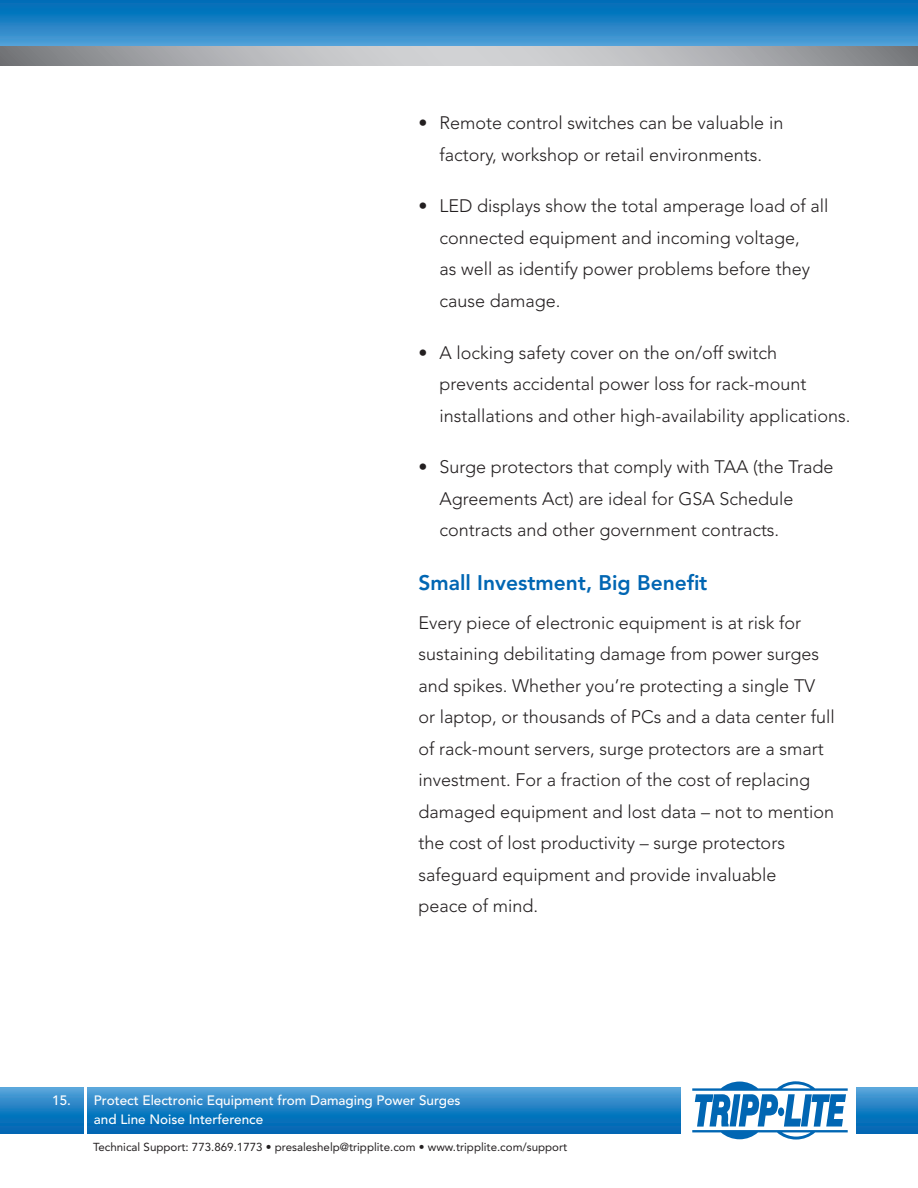
<style>
.page{position:relative;width:918px;height:1188px;background:#fff}
.page>*{position:absolute;margin:0;border:0;box-sizing:border-box;transform-origin:0 0}
.t1{font:800 21px "Avenir";color:#0166b3}
.t2{font:300 18px/31.5px "Avenir";color:#231f20}
.t3{font:500 13.5px/19.5px "Avenir";color:#fff}
.t4{font:11.55px "Avenir";color:#231f20}
</style>
<div class="page">
<svg style="left:0;top:0;width:918px;height:46px;background:#2183c5"></svg>
<svg style="left:0;top:46px;width:918px;height:20px;background:#aeafb2"></svg>
<svg style="left:0;top:1088px;width:918px;height:46px;background:#1f7fc3"></svg>
<div style="left:681px;top:1067px;width:175px;height:91px;background:#fff"></div>
<svg style="left:692px;top:1081px;width:156px;height:59px"></svg>
<hr style="left:85px;top:1081px;width:2px;height:63px;background:#fff">
<p class="t2" style="left:418px;top:107px;width:366px;text-align:center">• Remote control switches can be valuable in factory, workshop or retail environments.</p>
<p class="t2" style="left:440px;top:190px;width:390px;text-indent:-21px">• LED displays show the total amperage load of all connected equipment and incoming voltage,<br>as well as identify power problems before they cause damage.</p>
<p class="t2" style="left:440px;top:337px;width:412px;text-indent:-21px">• A locking safety cover on the on/off switch<br>prevents accidental power loss for rack-mount installations and other high-availability applications.</p>
<p class="t2" style="left:440px;top:451px;width:395px;text-indent:-21px">• Surge protectors that comply with TAA (the Trade<br>Agreements Act) are ideal for GSA Schedule contracts and other government contracts.</p>
<p class="t1" style="left:418px;top:571px;width:290px">Small Investment, Big Benefit</p>
<p class="t2" style="left:418px;top:607px;width:418px">Every piece of electronic equipment is at risk for sustaining debilitating damage from power surges and spikes. Whether you’re protecting a single TV or laptop, or thousands of PCs and a data center full of rack-mount servers, surge protectors are a smart investment. For a fraction of the cost of replacing damaged equipment and lost data – not to mention the cost of lost productivity – surge protectors safeguard equipment and provide invaluable<br>peace of mind.</p>
<p class="t3" style="left:94px;top:1091px;width:368px;text-indent:-42px">15. Protect Electronic Equipment from Damaging Power Surges and Line Noise Interference</p>
<p class="t4" style="left:93px;top:1141px;width:476px">Technical Support: 773.869.1773 • presaleshelp@tripplite.com • www.tripplite.com/support</p>
</div>
